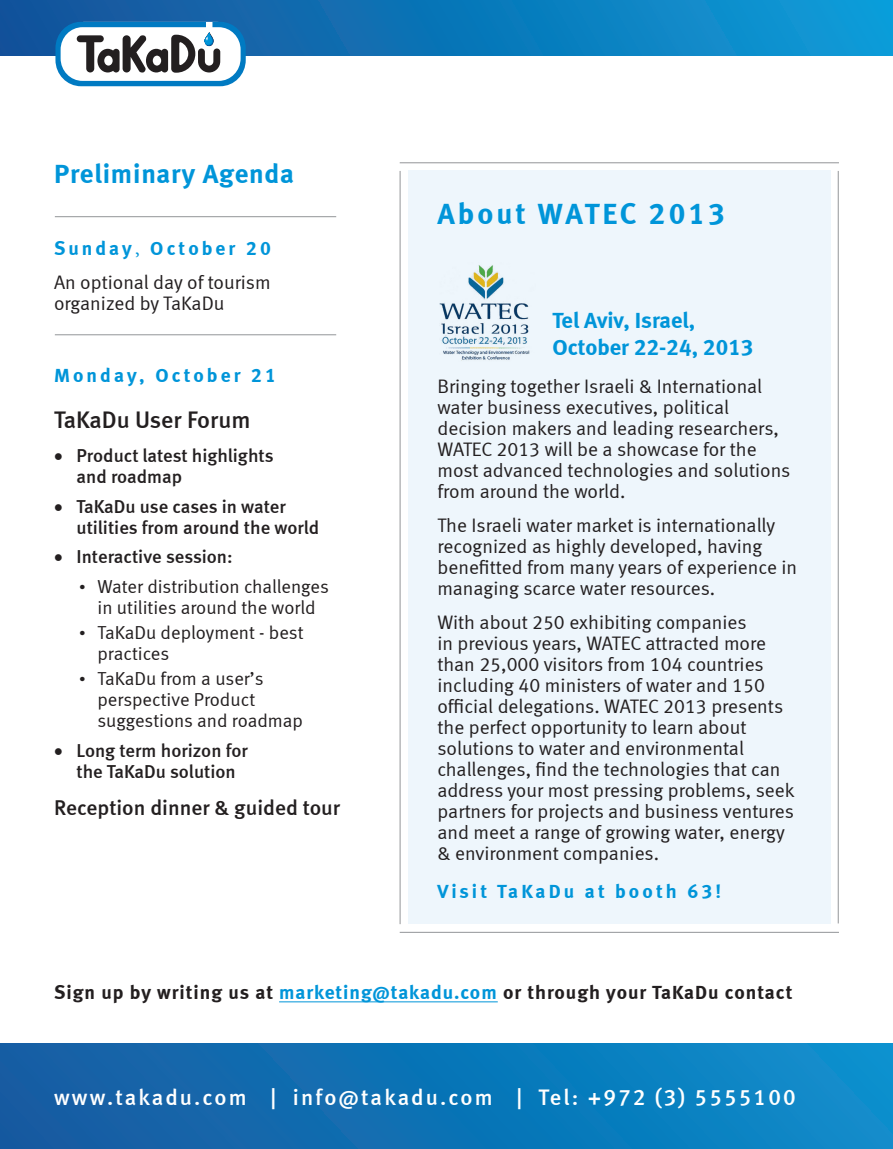
<style>
.page{position:relative;width:893px;height:1149px;background:#fff}
.page>*{position:absolute;margin:0;border:0;box-sizing:border-box;transform-origin:0 0}
.Heading_1{font:30px "Meta Bold LF";letter-spacing:.1em;color:#0095d9}
.Heading_1-2{font:27px "Meta Bold LF";letter-spacing:.03em;color:#0095d9}
._100{font:24px "Meta Medium LF";color:#231f20}
.t1{font:22.5px "Meta Medium LF";letter-spacing:.095em;color:#fff}
.Heading_1-3{font:22.5px/27px "Meta Bold LF";color:#0095d9}
._100-2{font:21.45px "Meta Medium LF";color:#231f20}
.t2{font:19.5px/21px "Meta Normal LF";color:#231f20}
.t3{font:19.5px "Meta Bold LF";letter-spacing:.05em;color:#231f20}
.t4{font:19.5px "Meta Bold LF";letter-spacing:.16em;color:#0095d9}
.t5{font:18.75px/21px "Meta Normal LF";color:#231f20}
.t6{font:18.75px "Meta Medium LF";color:#231f20}
.t7{font:18.75px "Symbol";color:#231f20}
.t8{font:18.75px "Courier New";color:#231f20}
.s1{font-family:"Adobe Hebrew"}
.s2{color:#0095d9}
</style>
<div class="page">
<div style="left:408px;top:170px;width:423px;height:753px;background:#eef6fc"></div>
<div style="left:0;top:1042px;width:893px;height:106px;background:linear-gradient(to right,#155aa0,#098ecc)"></div>
<div style="left:0;top:0;width:893px;height:55px;background:linear-gradient(to right,#145198,#0a9cd8)"></div>
<svg style="left:55px;top:22px;width:191px;height:64px"></svg>
<hr style="left:400px;top:171px;width:1px;height:752px;background:#939598">
<hr style="left:838px;top:171px;width:1px;height:752px;background:#939598">
<hr style="left:55px;top:216px;width:281px;height:1px;background:#939598">
<hr style="left:55px;top:334px;width:281px;height:1px;background:#939598">
<hr style="left:400px;top:931px;width:439px;height:1px;background:#939598">
<hr style="left:400px;top:162px;width:439px;height:1px;background:#939598">
<img style="left:439px;top:265px;width:91px;height:96px">
<hr style="left:279px;top:1001px;width:219px;height:1px;background:#0095d9">
<p class="Heading_1-2" style="left:54px;top:158px;width:241px">Preliminary Agenda</p>
<p class="t4" style="left:150px;top:237px;width:87px">October</p>
<p class="t4" style="left:54px;top:237px;width:87px">Sunday<span class="s1">,</span></p>
<p class="t2" style="left:54px;top:271px;width:218px">An optional day of tourism organized by TaKaDu</p>
<p class="t4" style="left:246px;top:237px;width:26px">20</p>
<p class="t4" style="left:155px;top:363px;width:87px">October</p>
<p class="t4" style="left:54px;top:363px;width:92px">Monday,</p>
<p class="_100" style="left:54px;top:406px;width:198px">TaKaDu User Forum</p>
<p class="t6" style="left:76px;top:444px;width:199px">Product latest highlights</p>
<p class="t4" style="left:251px;top:363px;width:26px">21</p>
<p class="t7" style="left:54px;top:443px;width:10px">•</p>
<p class="t7" style="left:54px;top:493px;width:10px">•</p>
<p class="t7" style="left:54px;top:544px;width:10px">•</p>
<p class="t7" style="left:54px;top:737px;width:10px">•</p>
<p class="t6" style="left:76px;top:465px;width:107px">and roadmap</p>
<p class="t6" style="left:76px;top:495px;width:211px">TaKaDu use cases in water</p>
<p class="t6" style="left:76px;top:516px;width:244px">utilities from around the world</p>
<p class="t6" style="left:76px;top:545px;width:158px">Interactive session:</p>
<p class="t8" style="left:77px;top:575px;width:13px">•</p>
<p class="t8" style="left:77px;top:621px;width:13px">•</p>
<p class="t8" style="left:77px;top:667px;width:13px">•</p>
<p class="t5" style="left:98px;top:575px;width:233px">Water distribution challenges</p>
<p class="t5" style="left:98px;top:596px;width:220px">in utilities around the world</p>
<p class="t5" style="left:98px;top:621px;width:207px">TaKaDu deployment - best</p>
<p class="t5" style="left:98px;top:642px;width:73px">practices</p>
<p class="t5" style="left:98px;top:668px;width:168px">TaKaDu from a user s’</p>
<p class="t5" style="left:98px;top:689px;width:207px">perspective Product suggestions and roadmap</p>
<p class="t6" style="left:76px;top:739px;width:173px">Long term horizon for</p>
<p class="t6" style="left:76px;top:760px;width:161px">the TaKaDu solution</p>
<p class="_100-2" style="left:54px;top:794px;width:288px">Reception dinner &amp; guided tour</p>
<p class="Heading_1" style="left:437px;top:195px;width:289px">About WATEC 2013</p>
<p class="Heading_1-3" style="left:552px;top:306px;width:203px">Tel Aviv, Israel,<br>October 22-24, 2013</p>
<p class="t2" style="left:437px;top:375px;width:354px">Bringing together Israeli &amp; International water business executives, political decision makers and leading researchers, WATEC 2013 will be a showcase for the most advanced technologies and solutions from around the world.</p>
<p class="t2" style="left:437px;top:514px;width:361px">The Israeli water market is internationally recognized as highly developed, having benefitted from many years of experience in managing scarce water resources.</p>
<p class="t2" style="left:437px;top:611px;width:359px">With about 250 exhibiting companies<br>in previous years, WATEC attracted more than 25,000 visitors from 104 countries including 40 ministers of water and 150 official delegations. WATEC 2013 presents the perfect opportunity to learn about solutions to water and environmental challenges, find the technologies that can address your most pressing problems, seek partners for projects and business ventures and meet a range of growing water, energy &amp; environment companies.</p>
<p class="t4" style="left:687px;top:879px;width:35px">63!</p>
<p class="t4" style="left:615px;top:879px;width:63px">booth</p>
<p class="t4" style="left:437px;top:879px;width:51px">Visit</p>
<p class="t4" style="left:497px;top:879px;width:79px">TaKaDu</p>
<p class="t4" style="left:585px;top:879px;width:21px">at</p>
<p class="t3" style="left:54px;top:980px;width:740px">Sign up by writing us at <span class="s2">marketing@takadu.com</span> or through your TaKaDu contact</p>
<p class="t1" style="left:54px;top:1083px;width:194px">www.takadu.com</p>
<p class="t1" style="left:270px;top:1083px;width:7px">|</p>
<p class="t1" style="left:293px;top:1083px;width:201px">info@takadu.com</p>
<p class="t1" style="left:516px;top:1083px;width:7px">|</p>
<p class="t1" style="left:538px;top:1083px;width:259px">Tel: +972 3) ( 5555100</p>
</div>
